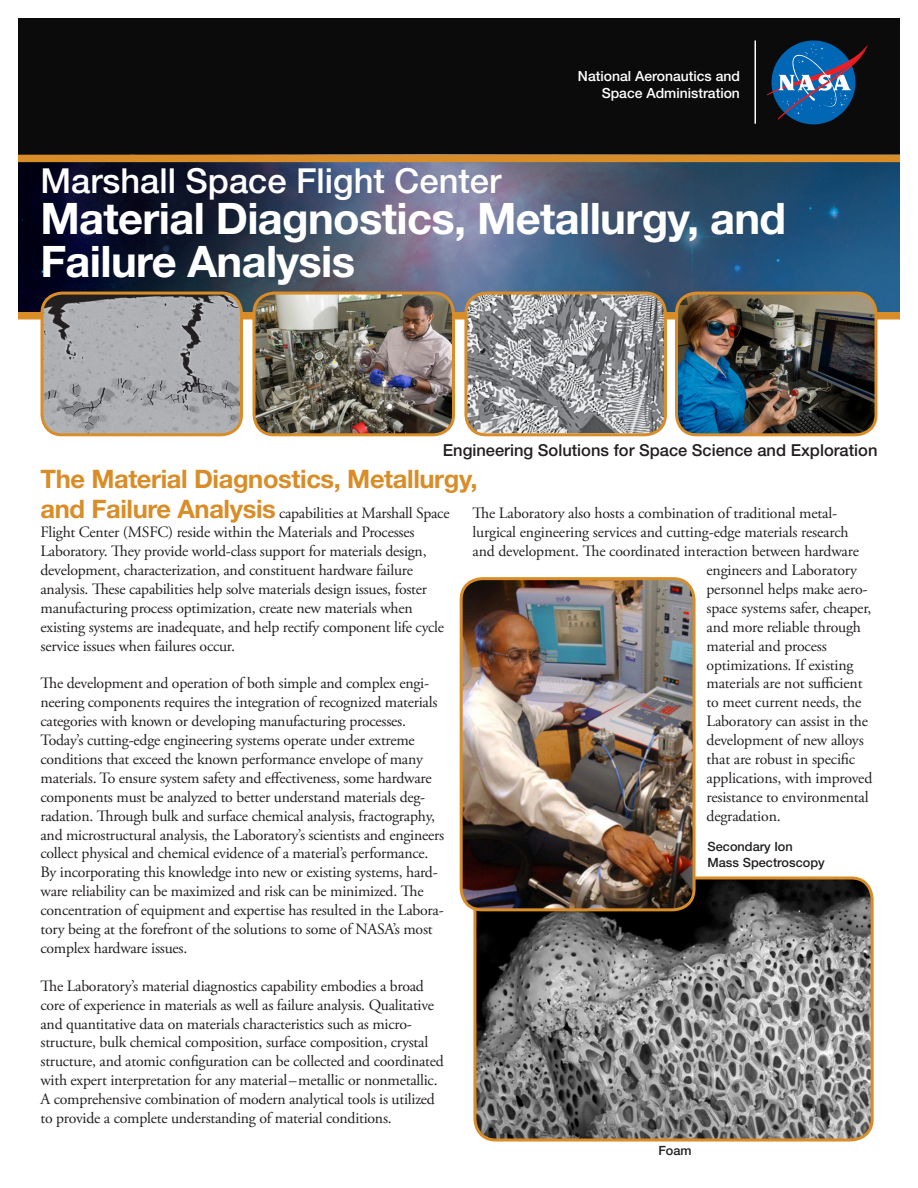
<style>
.page{position:relative;width:918px;height:1188px;background:#fff}
.page>*{position:absolute;margin:0;border:0;box-sizing:border-box;transform-origin:0 0}
.head{font:700 43.5px/43.5px "Helvetica Neue LT Std";letter-spacing:-.015em;color:#fff}
.head-2{font:500 34.5px "Helvetica Neue LT Std";color:#fff}
.text{font:700 25.5px "Helvetica Neue LT Std";letter-spacing:-.015em;color:#d98d28}
.other_highlight_text{font:500 16.5px "Helvetica Neue LT Std";color:#231f20}
.text-2{font:15.75px/18.9px "Adobe Garamond Pro";letter-spacing:-.015em;color:#231f20}
.t1{font:500 13.95px "Helvetica Neue LT Std";color:#fff}
.t2{font:500 12.75px "Helvetica Neue LT Std";color:#231f20}
.s1{font-family:"Helvetica Neue LT Std";font-weight:700;font-size:25.5px;color:#d98d28}
</style>
<div class="page">
<img style="left:18px;top:18px;width:882px;height:1124px">
<p class="t1" style="left:578px;top:68px;width:164px">National Aeronautics and</p>
<p class="t1" style="left:602px;top:84px;width:140px">Space Administration</p>
<p class="head-2" style="left:40px;top:161px;width:462px">Marshall Space Flight Center</p>
<p class="head" style="left:40px;top:196px;width:747px">Material Diagnostics, Metallurgy, and<br>Failure Analysis</p>
<p class="other_highlight_text" style="left:443px;top:440px;width:436px">Engineering Solutions for Space Science and Exploration</p>
<p class="text" style="left:40px;top:463px;width:439px">The Material Diagnostics, Metallurgy,</p>
<p class="text-2" style="left:40px;top:504px;width:411px"><span class="s1">and Failure Analysis</span> capabilities at Marshall Space</p>
<p class="text-2" style="left:473px;top:504px;width:366px">The Laboratory also hosts a combination of traditional metal-</p>
<p class="text-2" style="left:41px;top:523px;width:405px">Flight Center (MSFC) reside within the Materials and Processes Laboratory. They provide world-class support for materials design, development, characterization, and constituent hardware failure analysis. These capabilities help solve materials design issues, foster manufacturing process optimization, create new materials when existing systems are inadequate, and help rectify component life cycle service issues when failures occur.</p>
<p class="text-2" style="left:41px;top:674px;width:405px">The development and operation of both simple and complex engi&shy;neering components requires the integration of recognized materials categories with known or developing manufacturing processes.<br>Today’s cutting-edge engineering systems operate under extreme conditions that exceed the known performance envelope of many materials. To ensure system safety and effectiveness, some hardware components must be analyzed to better understand materials deg&shy;radation. Through bulk and surface chemical analysis, fractography, and microstructural analysis, the Laboratory’s scientists and engineers collect physical and chemical evidence of a material’s performance.<br>By incorporating this knowledge into new or existing systems, hard&shy;ware reliability can be maximized and risk can be minimized. The concentration of equipment and expertise has resulted in the Labora&shy;tory being at the forefront of the solutions to some of NASA’s most complex hardware issues.</p>
<p class="text-2" style="left:40px;top:977px;width:405px">The Laboratory’s material diagnostics capability embodies a broad core of experience in materials as well as failure analysis. Qualitative and quantitative data on materials characteristics such as micro&shy;structure, bulk chemical composition, surface composition, crystal structure, and atomic configuration can be collected and coordinated with expert interpretation for any material–metallic or nonmetallic.<br>A comprehensive combination of modern analytical tools is utilized to provide a complete understanding of material conditions.</p>
<p class="text-2" style="left:473px;top:523px;width:378px">lurgical engineering services and cutting-edge materials research</p>
<p class="text-2" style="left:473px;top:542px;width:388px">and development. The coordinated interaction between hardware</p>
<p class="text-2" style="left:707px;top:561px;width:152px">engineers and Laboratory</p>
<p class="text-2" style="left:707px;top:580px;width:163px">personnel helps make aero-</p>
<p class="text-2" style="left:707px;top:599px;width:167px">space systems safer, cheaper, and more reliable through material and process optimizations. If existing materials are not sufficient to meet current needs, the<br>Laboratory can assist in the development of new alloys that are robust in specific applications, with improved resistance to environmental degradation.</p>
<p class="t2" style="left:708px;top:839px;width:87px">Secondary Ion</p>
<p class="t2" style="left:708px;top:855px;width:119px">Mass Spectroscopy</p>
<p class="t2" style="left:658px;top:1143px;width:35px">Foam</p>
</div>
